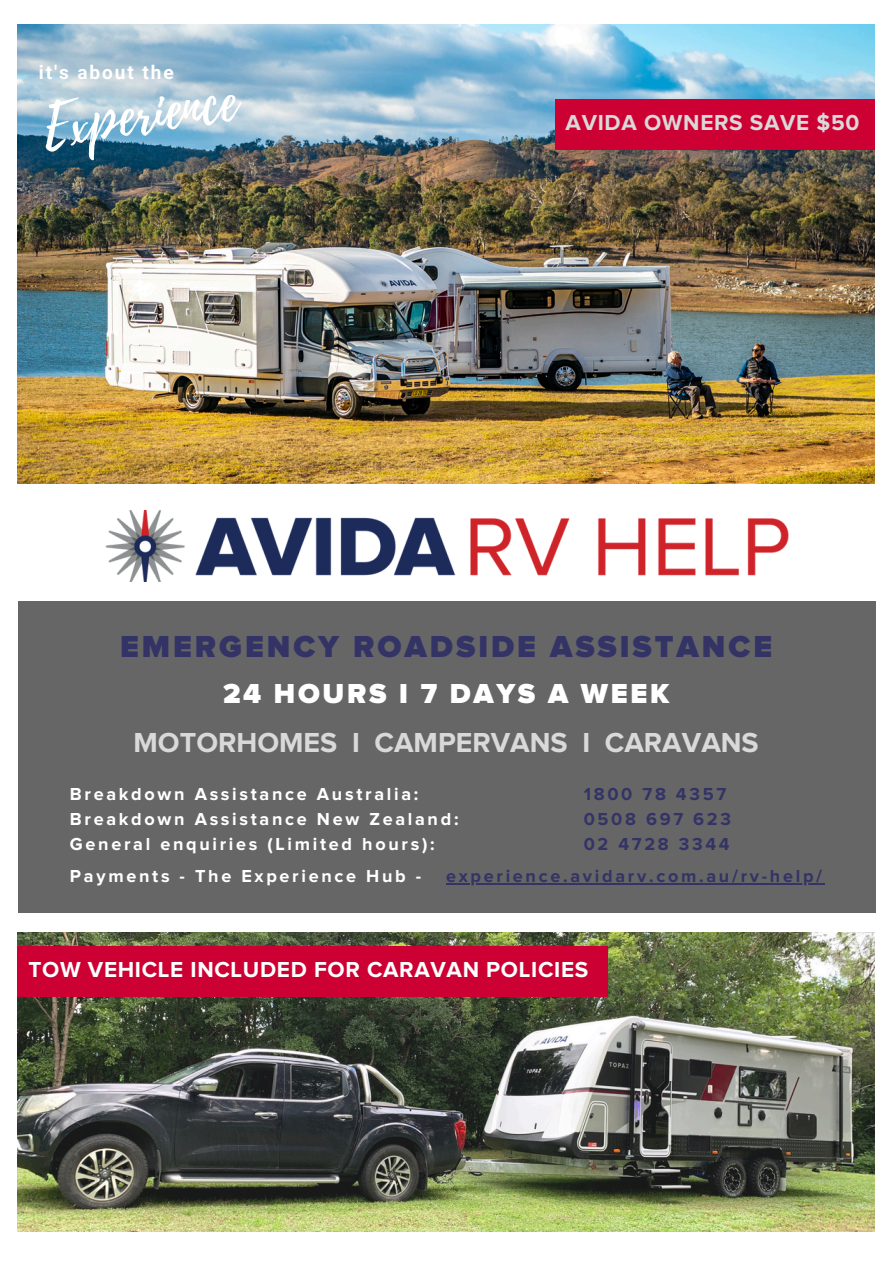
<style>
.page{position:relative;width:894px;height:1264px;background:#fff}
.page>*{position:absolute;margin:0;border:0;box-sizing:border-box;transform-origin:0 0}
.t1{font:56.55px "Playlist Script";color:#fff}
.t2{font:900 31.5px "Proxima Nova";letter-spacing:.095em;color:#336}
.t3{font:700 28.5px "Proxima Nova";color:#d9d9d9}
.t4{font:900 28.5px "Proxima Nova";letter-spacing:.095em;color:#fff}
.t5{font:700 22.5px "Proxima Nova";letter-spacing:.03em;color:#fff}
.t6{font:700 22.5px "Proxima Nova";letter-spacing:.03em;color:#d9d9d9}
.t7{font:700 19.05px "Roboto";letter-spacing:.1em;color:#fff}
.t8{font:700 18px "Proxima Nova";letter-spacing:.15em;color:#fff}
.t9{font:700 18px "Proxima Nova";letter-spacing:.15em;color:#336}
</style>
<div class="page">
<img style="left:18px;top:25px;width:856px;height:458px">
<div style="left:18px;top:601px;width:857px;height:311px;background:#666"></div>
<img style="left:105px;top:511px;width:684px;height:71px">
<img style="left:18px;top:932px;width:856px;height:298px">
<div style="left:18px;top:946px;width:590px;height:50px;background:#c03"></div>
<hr style="left:446px;top:883px;width:378px;height:1px;background:#336">
<div style="left:555px;top:100px;width:319px;height:50px;background:#c03"></div>
<p class="t7" style="left:39px;top:61px;width:136px">it's about the</p>
<p class="t1" style="left:37px;top:87px;width:197px;rotate:-8deg">Experience</p>
<h3 class="t6" style="left:565px;top:112px;width:295px">AVIDA OWNERS SAVE $50</h3>
<h1 class="t2" style="left:120px;top:631px;width:653px">EMERGENCY ROADSIDE ASSISTANCE</h1>
<p class="t4" style="left:223px;top:680px;width:447px">24 HOURS I 7 DAYS A WEEK</p>
<p class="t3" style="left:134px;top:729px;width:626px">MOTORHOMES I CAMPERVANS I CARAVANS</p>
<h2 class="t8" style="left:70px;top:786px;width:350px">Breakdown Assistance Australia:</h2>
<h2 class="t8" style="left:70px;top:810px;width:390px">Breakdown Assistance New Zealand:</h2>
<h2 class="t8" style="left:70px;top:835px;width:366px">General enquiries (Limited hours):</h2>
<p class="t8" style="left:70px;top:868px;width:352px">Payments - The Experience Hub -</p>
<p class="t9" style="left:583px;top:786px;width:144px">1800 78 4357</p>
<p class="t9" style="left:583px;top:810px;width:149px">0508 697 623</p>
<p class="t9" style="left:583px;top:835px;width:147px">02 4728 3344</p>
<p class="t9" style="left:446px;top:868px;width:377px">experience.avidarv.com.au/rv-help/</p>
<h3 class="t5" style="left:28px;top:958px;width:561px">TOW VEHICLE INCLUDED FOR CARAVAN POLICIES</h3>
</div>
